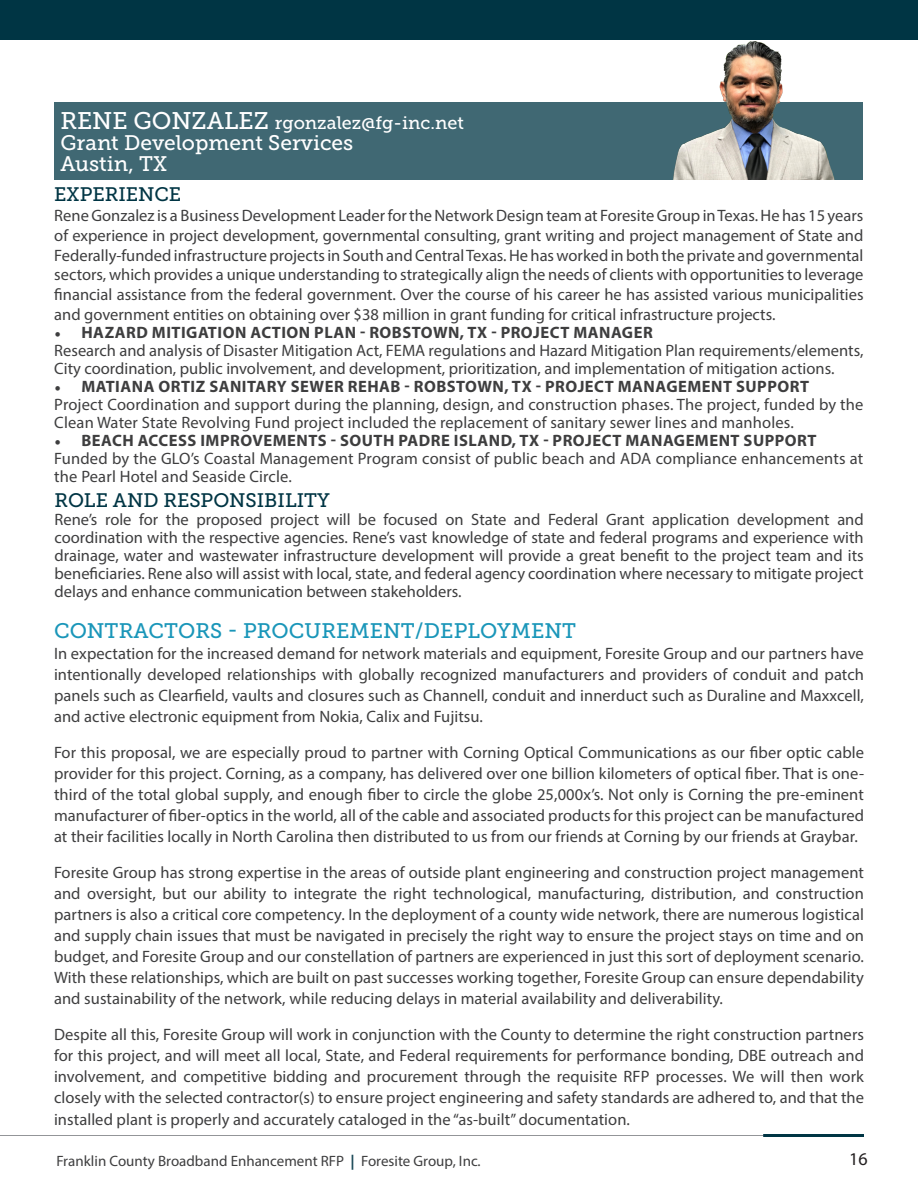
<style>
.page{position:relative;width:918px;height:1188px;background:#fff}
.page>*{position:absolute;margin:0;border:0;box-sizing:border-box;transform-origin:0 0}
.t1{font:21px "Museo Slab 500";letter-spacing:.005em;color:#1a96b9}
.t2{font:21px "Museo Slab 500";color:#fff}
.t3{font:19.5px "Museo Slab 500";color:#003544}
.t4{font:18px "Museo Slab 500";color:#fff}
.t5{font:18px "Myriad Pro";color:#231f20}
.t6{font:16.5px/21px "Myriad Pro";letter-spacing:.005em;color:#3e3e3f;text-align:justify}
.t7{font:700 16.5px "Myriad Pro";letter-spacing:.03em;color:#3e3e3f}
.t8{font:15px "Myriad Pro";color:#3e3e3f}
.s1{font-size:24px}
.s2{font-family:"Minion Pro"}
.s3{font-weight:700;color:#1a4957}
</style>
<div class="page">
<div style="left:0;top:0;width:918px;height:40px;background:#003544"></div>
<hr style="left:0;top:1135px;width:864px;height:1px;background:#939598">
<hr style="left:763px;top:1134px;width:101px;height:3px;background:#003544">
<div style="left:54px;top:103px;width:809px;height:77px;background:#406873"></div>
<img style="left:672px;top:41px;width:169px;height:139px">
<p class="t4" style="left:60px;top:112px;width:405px"><span class="s1">RENE GONZALEZ</span> rgonzalez@fg-inc.net</p>
<p class="t2" style="left:60px;top:131px;width:295px">Grant Development Services</p>
<p class="t2" style="left:60px;top:152px;width:108px">Austin, TX</p>
<p class="t3" style="left:54px;top:184px;width:128px">EXPERIENCE</p>
<p class="t6" style="left:54px;top:205px;width:811px;line-height:19.8px">Rene Gonzalez is a Business Development Leader for the Network Design team at Foresite Group in Texas. He has 15 years of experience in project development, governmental consulting, grant writing and project management of State and Federally-funded infrastructure projects in South and Central Texas. He has worked in both the private and governmental sectors, which provides a unique understanding to strategically align the needs of clients with opportunities to leverage financial assistance from the federal government. Over the course of his career he has assisted various municipalities and government entities on obtaining over $38 million in grant funding for critical infrastructure projects.</p>
<p class="t7" style="left:54px;top:322px;width:600px"><span class="s2">•</span> HAZARD MITIGATION ACTION PLAN - ROBSTOWN, TX - PROJECT MANAGER</p>
<p class="t6" style="left:54px;top:341px;width:811px;line-height:18px">Research and analysis of Disaster Mitigation Act, FEMA regulations and Hazard Mitigation Plan requirements/elements,<br>City coordination, public involvement, and development, prioritization, and implementation of mitigation actions.</p>
<p class="t7" style="left:54px;top:376px;width:756px"><span class="s2">•</span> MATIANA ORTIZ SANITARY SEWER REHAB - ROBSTOWN, TX - PROJECT MANAGEMENT SUPPORT</p>
<p class="t6" style="left:54px;top:395px;width:811px;line-height:18px">Project Coordination and support during the planning, design, and construction phases. The project, funded by the<br>Clean Water State Revolving Fund project included the replacement of sanitary sewer lines and manholes.</p>
<p class="t7" style="left:54px;top:430px;width:764px"><span class="s2">•</span> BEACH ACCESS IMPROVEMENTS - SOUTH PADRE ISLAND, TX - PROJECT MANAGEMENT SUPPORT</p>
<p class="t6" style="left:54px;top:449px;width:811px;line-height:18px">Funded by the GLO’s Coastal Management Program consist of public beach and ADA compliance enhancements at the Pearl Hotel and Seaside Circle.</p>
<p class="t3" style="left:55px;top:489px;width:277px">ROLE AND RESPONSIBILITY</p>
<p class="t6" style="left:55px;top:510px;width:811px;line-height:18px">Rene’s role for the proposed project will be focused on State and Federal Grant application development and coordination with the respective agencies. Rene’s vast knowledge of state and federal programs and experience with drainage, water and wastewater infrastructure development will provide a great benefit to the project team and its beneficiaries. Rene also will assist with local, state, and federal agency coordination where necessary to mitigate project delays and enhance communication between stakeholders.</p>
<p class="t1" style="left:54px;top:619px;width:524px">CONTRACTORS - PROCUREMENT/DEPLOYMENT</p>
<p class="t6" style="left:54px;top:643px;width:812px">In expectation for the increased demand for network materials and equipment, Foresite Group and our partners have intentionally developed relationships with globally recognized manufacturers and providers of conduit and patch panels such as Clearfield, vaults and closures such as Channell, conduit and innerduct such as Duraline and Maxxcell, and active electronic equipment from Nokia, Calix and Fujitsu.</p>
<p class="t6" style="left:54px;top:742px;width:812px">For this proposal, we are especially proud to partner with Corning Optical Communications as our fiber optic cable provider for this project. Corning, as a company, has delivered over one billion kilometers of optical fiber. That is one&shy;third of the total global supply, and enough fiber to circle the globe 25,000x’s. Not only is Corning the pre-eminent manufacturer of fiber-optics in the world, all of the cable and associated products for this project can be manufactured at their facilities locally in North Carolina then distributed to us from our friends at Corning by our friends at Graybar.</p>
<p class="t6" style="left:54px;top:862px;width:812px">Foresite Group has strong expertise in the areas of outside plant engineering and construction project management and oversight, but our ability to integrate the right technological, manufacturing, distribution, and construction partners is also a critical core competency. In the deployment of a county wide network, there are numerous logistical and supply chain issues that must be navigated in precisely the right way to ensure the project stays on time and on budget, and Foresite Group and our constellation of partners are experienced in just this sort of deployment scenario.</p>
<p class="t6" style="left:54px;top:967px;width:812px">With these relationships, which are built on past successes working together, Foresite Group can ensure dependability and sustainability of the network, while reducing delays in material availability and deliverability.</p>
<p class="t6" style="left:54px;top:1024px;width:812px">Despite all this, Foresite Group will work in conjunction with the County to determine the right construction partners for this project, and will meet all local, State, and Federal requirements for performance bonding, DBE outreach and involvement, and competitive bidding and procurement through the requisite RFP processes. We will then work closely with the selected contractor(s) to ensure project engineering and safety standards are adhered to, and that the</p>
<p class="t6" style="left:54px;top:1109px;width:578px">installed plant is properly and accurately cataloged in the “as-built” documentation.</p>
<p class="t8" style="left:56px;top:1152px;width:426px">Franklin County Broadband Enhancement RFP <span class="s3">|</span> Foresite Group, Inc.</p>
<p class="t5" style="left:849px;top:1148px;width:20px">16</p>
</div>
